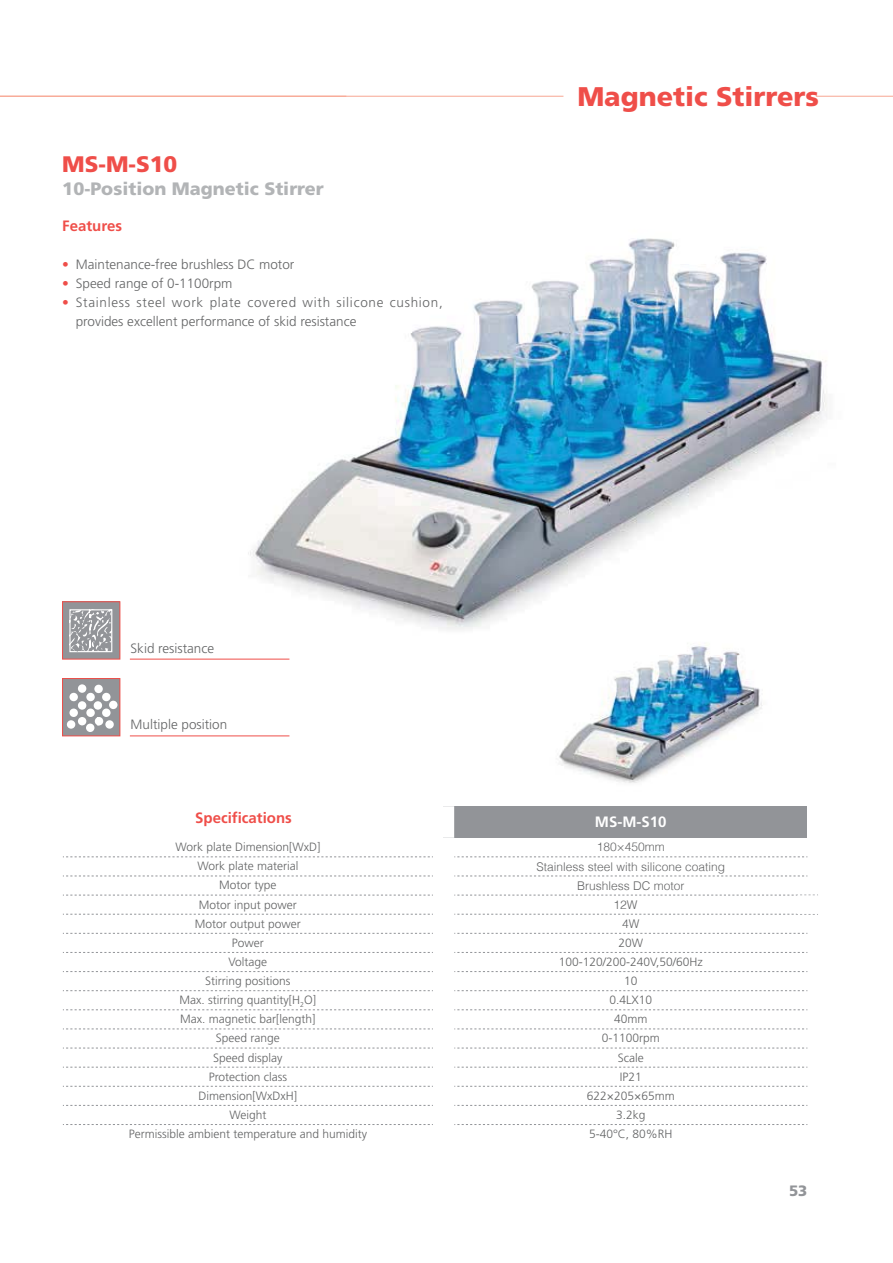
<style>
.page{position:relative;width:893px;height:1263px;background:#fff}
.page>*{position:absolute;margin:0;border:0;box-sizing:border-box;transform-origin:0 0}
.t1{font:900 27px "Frutiger LT Std";color:#ef4e49}
.t2{font:900 22.5px "Frutiger LT Std";color:#ef4e49}
.t3{font:900 18px "Frutiger LT Std";color:#b2b4b6}
.t4{font:700 15px "Frutiger LT Std";color:#ef4e49}
.t5{font:700 15px "Frutiger LT Std";color:#fff}
.t6{font:900 15px "Frutiger LT Std";color:#929498}
.t7{font:300 13.5px/19.2px "Frutiger LT Std";letter-spacing:.05em;color:#636465}
.t8{font:300 13.5px "Frutiger LT Std";color:#636465}
.t9{font:300 12px "Frutiger LT Std";color:#636465}
.t10{font:300 12px "Helvetica";color:#636465}
.s1{color:#ef4e49}
</style>
<div class="page">
<hr style="left:816px;top:96px;width:76px;height:1px;background:#f8a693">
<hr style="left:0;top:96px;width:563px;height:1px;background:#f8a693">
<div style="left:443px;top:806px;width:364px;height:32px;background:#929498"></div>
<svg style="left:63px;top:857px;width:370px;height:1px"></svg>
<svg style="left:454px;top:857px;width:353px;height:1px"></svg>
<svg style="left:63px;top:876px;width:370px;height:1px"></svg>
<svg style="left:454px;top:876px;width:353px;height:1px"></svg>
<svg style="left:63px;top:895px;width:370px;height:1px"></svg>
<svg style="left:454px;top:895px;width:343px;height:1px"></svg>
<svg style="left:63px;top:914px;width:370px;height:1px"></svg>
<svg style="left:454px;top:914px;width:364px;height:1px"></svg>
<svg style="left:63px;top:933px;width:370px;height:1px"></svg>
<svg style="left:454px;top:933px;width:353px;height:1px"></svg>
<svg style="left:63px;top:952px;width:370px;height:1px"></svg>
<svg style="left:454px;top:952px;width:353px;height:1px"></svg>
<svg style="left:63px;top:971px;width:370px;height:1px"></svg>
<svg style="left:454px;top:971px;width:353px;height:1px"></svg>
<svg style="left:63px;top:990px;width:370px;height:1px"></svg>
<svg style="left:454px;top:990px;width:353px;height:1px"></svg>
<svg style="left:63px;top:1009px;width:370px;height:1px"></svg>
<svg style="left:454px;top:1009px;width:353px;height:1px"></svg>
<svg style="left:63px;top:1029px;width:370px;height:1px"></svg>
<svg style="left:454px;top:1029px;width:353px;height:1px"></svg>
<svg style="left:63px;top:1048px;width:370px;height:1px"></svg>
<svg style="left:454px;top:1048px;width:353px;height:1px"></svg>
<svg style="left:63px;top:1067px;width:370px;height:1px"></svg>
<svg style="left:454px;top:1067px;width:353px;height:1px"></svg>
<svg style="left:63px;top:1086px;width:370px;height:1px"></svg>
<svg style="left:454px;top:1086px;width:353px;height:1px"></svg>
<svg style="left:63px;top:1105px;width:370px;height:1px"></svg>
<svg style="left:454px;top:1105px;width:353px;height:1px"></svg>
<svg style="left:63px;top:1124px;width:370px;height:1px"></svg>
<svg style="left:454px;top:1124px;width:353px;height:1px"></svg>
<div style="left:433px;top:806px;width:21px;height:32px;background:#fff"></div>
<div style="left:63px;top:602px;width:57px;height:57px;background:#929498"></div>
<div style="left:62px;top:602px;width:58px;height:57px;border:1px solid #ef4e49"></div>
<hr style="left:130px;top:659px;width:159px;height:1px;background:#ef4e49">
<div style="left:69px;top:609px;width:43px;height:43px;border:1px solid #fff"></div>
<svg style="left:70px;top:610px;width:42px;height:42px"></svg>
<svg style="left:62px;top:678px;width:228px;height:58px"></svg>
<div style="left:86px;top:693px;width:9px;height:8px;background:#fff;border-radius:50%"></div>
<div style="left:102px;top:693px;width:9px;height:8px;background:#fff;border-radius:50%"></div>
<div style="left:95px;top:717px;width:8px;height:8px;background:#fff;border-radius:50%"></div>
<div style="left:78px;top:701px;width:8px;height:9px;background:#fff;border-radius:50%"></div>
<div style="left:94px;top:701px;width:8px;height:9px;background:#fff;border-radius:50%"></div>
<div style="left:67px;top:720px;width:8px;height:9px;background:#fff;border-radius:50%"></div>
<div style="left:86px;top:724px;width:8px;height:8px;background:#fff;border-radius:50%"></div>
<div style="left:69px;top:709px;width:9px;height:8px;background:#fff;border-radius:50%"></div>
<div style="left:109px;top:701px;width:8px;height:8px;background:#fff;border-radius:50%"></div>
<div style="left:105px;top:720px;width:9px;height:9px;background:#fff;border-radius:50%"></div>
<div style="left:78px;top:684px;width:8px;height:9px;background:#fff;border-radius:50%"></div>
<div style="left:69px;top:693px;width:9px;height:8px;background:#fff;border-radius:50%"></div>
<div style="left:94px;top:685px;width:9px;height:8px;background:#fff;border-radius:50%"></div>
<img style="left:248px;top:238px;width:579px;height:392px">
<img style="left:248px;top:258px;width:46px;height:11px">
<img style="left:248px;top:297px;width:195px;height:13px">
<img style="left:248px;top:316px;width:108px;height:13px">
<img style="left:559px;top:644px;width:204px;height:139px">
<h2 class="t2" style="left:62px;top:151px;width:116px">MS-M-S10</h2>
<h3 class="t3" style="left:62px;top:178px;width:263px">10-Position Magnetic Stirrer</h3>
<p class="t4" style="left:62px;top:217px;width:61px">Features</p>
<p class="t8" style="left:62px;top:258px;width:234px"><span class="s1">•</span> Maintenance-free brushless DC motor</p>
<p class="t8" style="left:62px;top:277px;width:172px"><span class="s1">•</span> Speed range of 0-1100rpm</p>
<p class="t7" style="left:76px;top:293px;width:368px;text-indent:-13px"><span class="s1">•</span> Stainless steel work plate covered with silicone cushion, provides excellent performance of skid resistance</p>
<p class="t8" style="left:131px;top:642px;width:85px">Skid resistance</p>
<p class="t8" style="left:131px;top:718px;width:98px">Multiple position</p>
<p class="t4" style="left:195px;top:809px;width:98px">Specifications</p>
<h1 class="t1" style="left:577px;top:81px;width:243px">Magnetic Stirrers</h1>
<p class="t5" style="left:595px;top:813px;width:73px">MS-M-S10</p>
<p class="t9" style="left:175px;top:842px;width:147px">Work plate Dimension[WxD]</p>
<p class="t10" style="left:597px;top:842px;width:69px">180×450mm</p>
<p class="t9" style="left:197px;top:861px;width:103px">Work plate material</p>
<p class="t10" style="left:536px;top:861px;width:190px">Stainless steel with silicone coating</p>
<p class="t9" style="left:219px;top:880px;width:59px">Motor type</p>
<p class="t10" style="left:577px;top:881px;width:109px">Brushless DC motor</p>
<p class="t9" style="left:199px;top:899px;width:99px">Motor input power</p>
<p class="t10" style="left:613px;top:900px;width:25px">12W</p>
<p class="t9" style="left:195px;top:918px;width:107px">Motor output power</p>
<p class="t10" style="left:622px;top:919px;width:19px">4W</p>
<p class="t9" style="left:232px;top:938px;width:33px">Power</p>
<p class="t9" style="left:618px;top:938px;width:26px">20W</p>
<p class="t9" style="left:229px;top:957px;width:40px">Voltage</p>
<p class="t9" style="left:559px;top:957px;width:145px">100-120/200-240V,50/60Hz</p>
<p class="t9" style="left:205px;top:976px;width:87px">Stirring positions</p>
<p class="t9" style="left:624px;top:976px;width:15px">10</p>
<p class="t9" style="left:180px;top:995px;width:138px">Max. stirring quantity[H<sub>2</sub>O]</p>
<p class="t9" style="left:609px;top:995px;width:44px">0.4LX10</p>
<p class="t9" style="left:180px;top:1014px;width:137px">Max. magnetic bar[length]</p>
<p class="t9" style="left:614px;top:1014px;width:35px">40mm</p>
<p class="t9" style="left:216px;top:1033px;width:65px">Speed range</p>
<p class="t9" style="left:602px;top:1033px;width:59px">0-1100rpm</p>
<p class="t9" style="left:213px;top:1052px;width:71px">Speed display</p>
<p class="t9" style="left:618px;top:1052px;width:27px">Scale</p>
<p class="t9" style="left:209px;top:1071px;width:80px">Protection class</p>
<p class="t9" style="left:620px;top:1071px;width:23px">IP21</p>
<p class="t9" style="left:199px;top:1090px;width:100px">Dimension[WxDxH]</p>
<p class="t9" style="left:587px;top:1090px;width:89px">622×205×65mm</p>
<p class="t9" style="left:229px;top:1110px;width:39px">Weight</p>
<p class="t9" style="left:616px;top:1110px;width:31px">3.2kg</p>
<p class="t9" style="left:129px;top:1129px;width:240px">Permissible ambient temperature and humidity</p>
<p class="t9" style="left:589px;top:1129px;width:85px">5-40°C, 80%RH</p>
<p class="t6" style="left:789px;top:1182px;width:20px">53</p>
</div>
